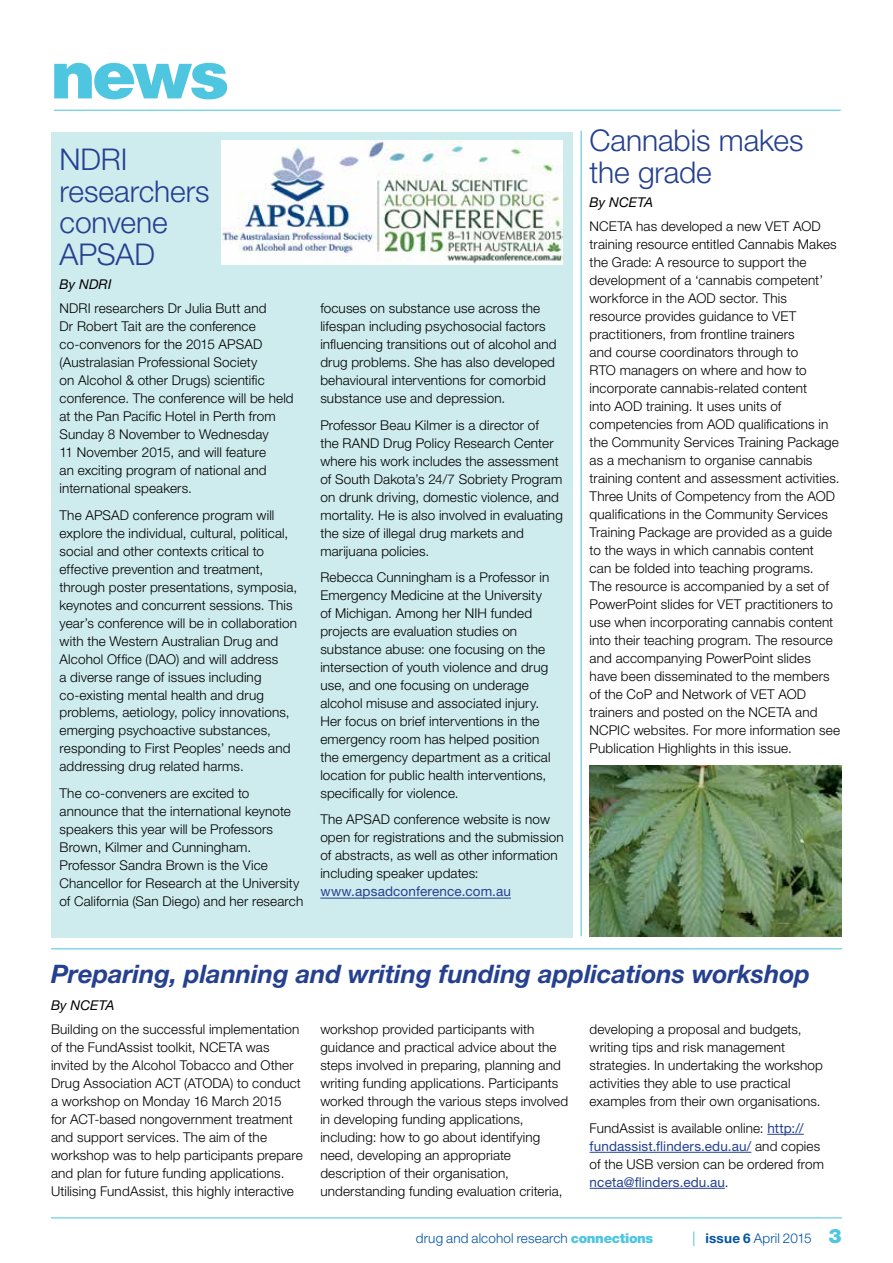
<style>
.page{position:relative;width:893px;height:1263px;background:#fff}
.page>*{position:absolute;margin:0;border:0;box-sizing:border-box;transform-origin:0 0}
.t1{font:900 66px "Helvetica LT Std";color:#4fc6e0}
.t2{font:300 30px/31.5px "Helvetica Neue LT Std";letter-spacing:-.005em;color:#25408f}
.t3{font:italic 700 25.5px "Helvetica Neue LT Std";letter-spacing:-.005em;color:#25408f}
.t4{font:900 19.95px "Helvetica Neue LT Std";color:#4fc6e0}
.t5{font:300 13.5px/18px "Helvetica Neue LT Std";letter-spacing:.01em;color:#000}
.t6{font:300 13.5px "Helvetica Neue LT Std";letter-spacing:.01em;color:#0054a4}
.t7{font:13.5px "Helvetica Neue LT Std";letter-spacing:.01em;color:#25408f}
.t8{font:italic 13.5px "Helvetica Neue LT Std";letter-spacing:.01em;color:#000}
.s1{font-weight:400;color:#25408f}
.s2{font-weight:900;color:#4fc6e0}
.s3{font-weight:700}
</style>
<div class="page">
<hr style="left:51px;top:1217px;width:791px;height:1px;background:#4fc6e0">
<hr style="left:54px;top:110px;width:787px;height:1px;background:#4fc6e0">
<hr style="left:51px;top:948px;width:791px;height:1px;background:#4fc6e0">
<hr style="left:767px;top:1134px;width:37px;height:1px;background:#25408f">
<hr style="left:590px;top:1152px;width:161px;height:1px;background:#25408f">
<hr style="left:590px;top:1188px;width:135px;height:1px;background:#25408f">
<img style="left:590px;top:765px;width:252px;height:171px">
<hr style="left:581px;top:131px;width:1px;height:805px;background:#4fc6e0">
<div style="left:51px;top:132px;width:522px;height:806px;background:#ceebee"></div>
<hr style="left:320px;top:898px;width:191px;height:1px;background:#25408f">
<img style="left:221px;top:140px;width:341px;height:125px">
<svg style="left:693px;top:1231px;width:1px;height:15px"></svg>
<h1 class="t1" style="left:51px;top:32px;width:180px">news</h1>
<h2 class="t2" style="left:60px;top:143px;width:152px">NDRI researchers convene<br>APSAD</h2>
<p class="t8" style="left:60px;top:276px;width:53px">By NDRI</p>
<p class="t5" style="left:60px;top:299px;width:236px">NDRI researchers Dr Julia Butt and<br>Dr Robert Tait are the conference co-convenors for the 2015 APSAD (Australasian Professional Society<br>on Alcohol &amp; other Drugs) scientific conference. The conference will be held at the Pan Pacific Hotel in Perth from Sunday 8 November to Wednesday<br>11 November 2015, and will feature<br>an exciting program of national and international speakers.</p>
<p class="t5" style="left:60px;top:505px;width:239px">The APSAD conference program will explore the individual, cultural, political, social and other contexts critical to effective prevention and treatment, through poster presentations, symposia, keynotes and concurrent sessions. This year’s conference will be in collaboration with the Western Australian Drug and Alcohol Office (DAO) and will address<br>a diverse range of issues including co-existing mental health and drug problems, aetiology, policy innovations, emerging psychoactive substances, responding to First Peoples’ needs and addressing drug related harms.</p>
<p class="t5" style="left:60px;top:784px;width:245px">The co-conveners are excited to announce that the international keynote speakers this year will be Professors Brown, Kilmer and Cunningham.<br>Professor Sandra Brown is the Vice Chancellor for Research at the University of California (San Diego) and her research</p>
<p class="t5" style="left:320px;top:299px;width:238px">focuses on substance use across the lifespan including psychosocial factors influencing transitions out of alcohol and drug problems. She has also developed behavioural interventions for comorbid substance use and depression.</p>
<p class="t5" style="left:320px;top:415px;width:244px">Professor Beau Kilmer is a director of<br>the RAND Drug Policy Research Center where his work includes the assessment of South Dakota’s 24/7 Sobriety Program on drunk driving, domestic violence, and mortality. He is also involved in evaluating the size of illegal drug markets and marijuana policies.</p>
<p class="t5" style="left:320px;top:568px;width:232px">Rebecca Cunningham is a Professor in Emergency Medicine at the University of Michigan. Among her NIH funded projects are evaluation studies on substance abuse: one focusing on the intersection of youth violence and drug use, and one focusing on underage alcohol misuse and associated injury.<br>Her focus on brief interventions in the emergency room has helped position the emergency department as a critical location for public health interventions, specifically for violence.</p>
<p class="t5" style="left:320px;top:810px;width:245px">The APSAD conference website is now open for registrations and the submission of abstracts, as well as other information including speaker updates:</p>
<p class="t7" style="left:320px;top:884px;width:192px">www.apsadconference.com.au</p>
<h2 class="t2" style="left:590px;top:124px;width:215px">Cannabis makes the grade</h2>
<p class="t8" style="left:590px;top:194px;width:65px">By NCETA</p>
<p class="t5" style="left:590px;top:217px;width:252px">NCETA has developed a new VET AOD training resource entitled Cannabis Makes the Grade: A resource to support the development of a ‘cannabis competent’ workforce in the AOD sector. This resource provides guidance to VET practitioners, from frontline trainers<br>and course coordinators through to<br>RTO managers on where and how to incorporate cannabis-related content<br>into AOD training. It uses units of competencies from AOD qualifications in the Community Services Training Package as a mechanism to organise cannabis training content and assessment activities.<br>Three Units of Competency from the AOD qualifications in the Community Services Training Package are provided as a guide to the ways in which cannabis content<br>can be folded into teaching programs.<br>The resource is accompanied by a set of PowerPoint slides for VET practitioners to use when incorporating cannabis content into their teaching program. The resource and accompanying PowerPoint slides have been disseminated to the members of the CoP and Network of VET AOD trainers and posted on the NCETA and NCPIC websites. For more information see Publication Highlights in this issue.</p>
<h3 class="t3" style="left:51px;top:958px;width:761px">Preparing, planning and writing funding applications workshop</h3>
<p class="t8" style="left:51px;top:997px;width:65px">By NCETA</p>
<p class="t5" style="left:51px;top:1020px;width:253px">Building on the successful implementation of the FundAssist toolkit, NCETA was invited by the Alcohol Tobacco and Other Drug Association ACT (ATODA) to conduct a workshop on Monday 16 March 2015<br>for ACT-based nongovernment treatment and support services. The aim of the workshop was to help participants prepare and plan for future funding applications.<br>Utilising FundAssist, this highly interactive</p>
<p class="t5" style="left:320px;top:1020px;width:249px">workshop provided participants with guidance and practical advice about the steps involved in preparing, planning and writing funding applications. Participants worked through the various steps involved in developing funding applications, including: how to go about identifying need, developing an appropriate description of their organisation, understanding funding evaluation criteria,</p>
<p class="t5" style="left:590px;top:1020px;width:235px">developing a proposal and budgets, writing tips and risk management strategies. In undertaking the workshop activities they able to use practical examples from their own organisations.</p>
<p class="t5" style="left:590px;top:1119px;width:236px">FundAssist is available online: <span class="s1">http:// fundassist.flinders.edu.au/</span> and copies of the USB version can be ordered from <span class="s1">nceta@flinders.edu.au</span>.</p>
<p class="t6" style="left:416px;top:1229px;width:239px">drug and alcohol research <span class="s2">connections</span></p>
<p class="t6" style="left:705px;top:1230px;width:108px"><span class="s3">issue 6</span> April 2015</p>
<h3 class="t4" style="left:828px;top:1224px;width:15px">3</h3>
</div>
